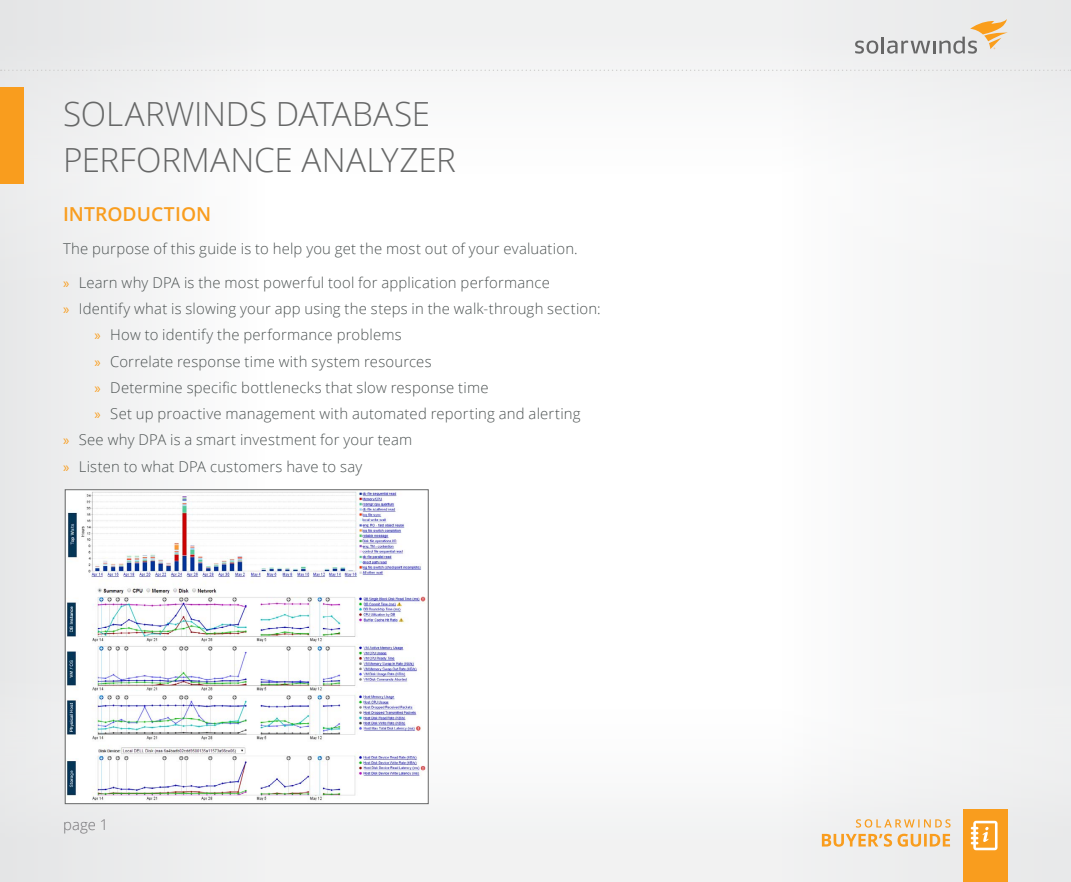
<style>
.page{position:relative;width:1071px;height:882px;background:#fff}
.page>*{position:absolute;margin:0;border:0;box-sizing:border-box;transform-origin:0 0}
.t1{font:300 33.25px/45.5px "Open Sans";letter-spacing:-.005em;color:#666767}
.t2{font:600 19.25px "Open Sans";letter-spacing:.005em;color:#f99d1e}
.t3{font:300 14.88px "Open Sans";letter-spacing:.015em;color:#4d5353}
.t4{font:300 14.88px "Open Sans";color:#717073}
.s1{font-family:"Myriad Pro";font-weight:400;color:#f99d1e}
</style>
<div class="page">
<div style="left:0;top:0;width:1071px;height:882px;background:linear-gradient(to right,#f5f5f5,#f8f8f9)"></div>
<svg style="left:1px;top:70px;width:1070px;height:1px"></svg>
<svg style="left:855px;top:41px;width:23px;height:13px"></svg>
<hr style="left:881px;top:37px;width:3px;height:16px;background:#666">
<svg style="left:887px;top:19px;width:121px;height:35px;background:#dcd5ca"></svg>
<div style="left:963px;top:809px;width:45px;height:73px;background:#f99d1e"></div>
<svg style="left:822px;top:834px;width:128px;height:13px;background:#f2c990"></svg>
<svg style="left:856px;top:819px;width:95px;height:9px"></svg>
<svg style="left:971px;top:821px;width:27px;height:29px"></svg>
<div style="left:0;top:87px;width:24px;height:96px;background:#f99d1e"></div>
<img style="left:67px;top:491px;width:360px;height:311px">
<div style="left:65px;top:489px;width:364px;height:315px;border:1px solid #666767"></div>
<h1 class="t1" style="left:63px;top:90px;width:394px">SolarWinds Database<br>Performance Analyzer</h1>
<p class="t2" style="left:63px;top:201px;width:150px">I NTRODUCTION</p>
<p class="t3" style="left:63px;top:238px;width:516px">The purpose of this guide is to help you get the most out of your evaluation.</p>
<p class="t3" style="left:63px;top:272px;width:488px"><span class="s1">»</span> Learn why D PA is the most powerful tool for application performance</p>
<p class="t3" style="left:63px;top:299px;width:539px"><span class="s1">»</span> I dentify what is slowing your app using the steps in the walk-through section:</p>
<p class="t3" style="left:95px;top:325px;width:309px"><span class="s1">»</span> How to identify the performance problems</p>
<p class="t3" style="left:95px;top:351px;width:339px"><span class="s1">»</span> Correlate response time with system resources</p>
<p class="t3" style="left:95px;top:377px;width:396px"><span class="s1">»</span> Determine specific bottlenecks that slow response time</p>
<p class="t3" style="left:95px;top:404px;width:488px"><span class="s1">»</span> Set up proactive management with automated reporting and alerting</p>
<p class="t3" style="left:63px;top:430px;width:351px"><span class="s1">»</span> See why D PA is a smart investment for your team</p>
<p class="t3" style="left:63px;top:456px;width:301px"><span class="s1">»</span> Listen to what D PA customers have to say</p>
<p class="t4" style="left:63px;top:815px;width:47px">page 1</p>
</div>
